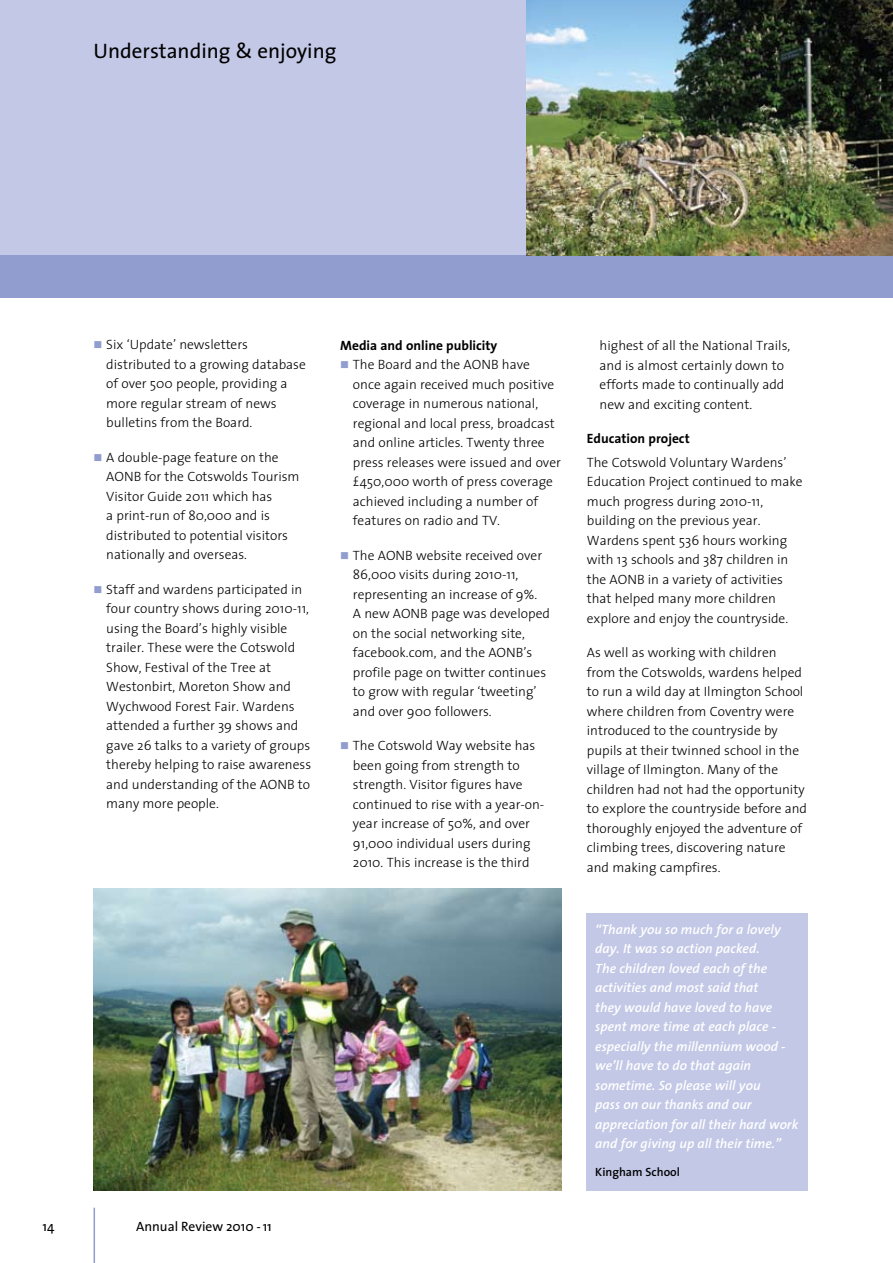
<style>
.page{position:relative;width:893px;height:1263px;background:#fff}
.page>*{position:absolute;margin:0;border:0;box-sizing:border-box;transform-origin:0 0}
.t1{font:21px "The Sans";color:#000}
.t2{font:300 13.5px/19.5px "The Sans";color:#000}
.t3{font:italic 600 13.5px/19.5px "The Sans";color:#fff}
.t4{font:700 13.5px "The Sans";color:#000}
.t5{font:13.5px "The Sans";color:#000}
.t6{font:600 12px "The Sans";color:#000}
.s1{color:#929dcf}
</style>
<div class="page">
<div style="left:0;top:0;width:893px;height:298px;background:#c3c8e6"></div>
<div style="left:0;top:255px;width:893px;height:43px;background:#929dcf"></div>
<hr style="left:94px;top:1208px;width:1px;height:55px;background:#929dcf">
<div style="left:587px;top:914px;width:221px;height:277px;background:#c3c8e6"></div>
<img style="left:526px;top:0;width:367px;height:255px">
<img style="left:94px;top:889px;width:467px;height:302px">
<h1 class="t1" style="left:94px;top:33px;width:244px">Understanding &amp; enjoying</h1>
<p class="t2" style="left:106px;top:335px;width:201px;text-indent:-13px"><span class="s1">■</span> Six ‘Update’ newsletters distributed to a growing database of over 500 people, providing a more regular stream of news bulletins from the Board.</p>
<p class="t2" style="left:106px;top:447px;width:195px;text-indent:-13px"><span class="s1">■</span> A double-page feature on the<br>AONB for the Cotswolds Tourism<br>Visitor Guide 2011 which has<br>a print-run of 80,000 and is distributed to potential visitors nationally and overseas.</p>
<p class="t2" style="left:106px;top:579px;width:206px;text-indent:-13px"><span class="s1">■</span> Staff and wardens participated in four country shows during 2010-11, using the Board’s highly visible trailer. These were the Cotswold<br>Show, Festival of the Tree at<br>Westonbirt, Moreton Show and<br>Wychwood Forest Fair. Wardens attended a further 39 shows and gave 26 talks to a variety of groups thereby helping to raise awareness and understanding of the AONB to many more people.</p>
<p class="t5" style="left:43px;top:1215px;width:13px">14</p>
<p class="t5" style="left:136px;top:1215px;width:137px">Annual Review 2010 -11</p>
<p class="t4" style="left:340px;top:334px;width:159px">Media and online publicity</p>
<p class="t2" style="left:353px;top:355px;width:209px;text-indent:-13px"><span class="s1">■</span> The Board and the AONB have once again received much positive coverage in numerous national, regional and local press, broadcast and online articles. Twenty three press releases were issued and over £450,000 worth of press coverage achieved including a number of features on radio and TV.</p>
<p class="t2" style="left:353px;top:545px;width:199px;text-indent:-13px"><span class="s1">■</span> The AONB website received over<br>86,000 visits during 2010-11, representing an increase of 9%.<br>A new AONB page was developed on the social networking site, facebook.com, and the AONB’s profile page on twitter continues to grow with regular ‘tweeting’ and over 900 followers.</p>
<p class="t2" style="left:353px;top:735px;width:193px;text-indent:-13px"><span class="s1">■</span> The Cotswold Way website has been going from strength to strength. Visitor figures have continued to rise with a year-on&shy;year increase of 50%, and over<br>91,000 individual users during<br>2010. This increase is the third</p>
<p class="t2" style="left:600px;top:335px;width:192px">highest of all the National Trails, and is almost certainly down to efforts made to continually add new and exciting content.</p>
<p class="t4" style="left:587px;top:427px;width:104px">Education project</p>
<p class="t2" style="left:587px;top:452px;width:217px">The Cotswold Voluntary Wardens’ Education Project continued to make much progress during 2010-11, building on the previous year.<br>Wardens spent 536 hours working with 13 schools and 387 children in the AONB in a variety of activities that helped many more children explore and enjoy the countryside.</p>
<p class="t2" style="left:587px;top:642px;width:222px">As well as working with children from the Cotswolds, wardens helped to run a wild day at Ilmington School where children from Coventry were introduced to the countryside by pupils at their twinned school in the village of Ilmington. Many of the children had not had the opportunity to explore the countryside before and thoroughly enjoyed the adventure of climbing trees, discovering nature and making campfires.</p>
<p class="t3" style="left:595px;top:919px;width:204px">“Thank you so much for a lovely day. It was so action packed.<br>The children loved each of the activities and most said that<br>they would have loved to have spent more time at each place - especially the millennium wood - we’ll have to do that again sometime. So please will you<br>pass on our thanks and our appreciation for all their hard work and for giving up all their time.”</p>
<p class="t6" style="left:595px;top:1162px;width:86px">Kingham School</p>
</div>
